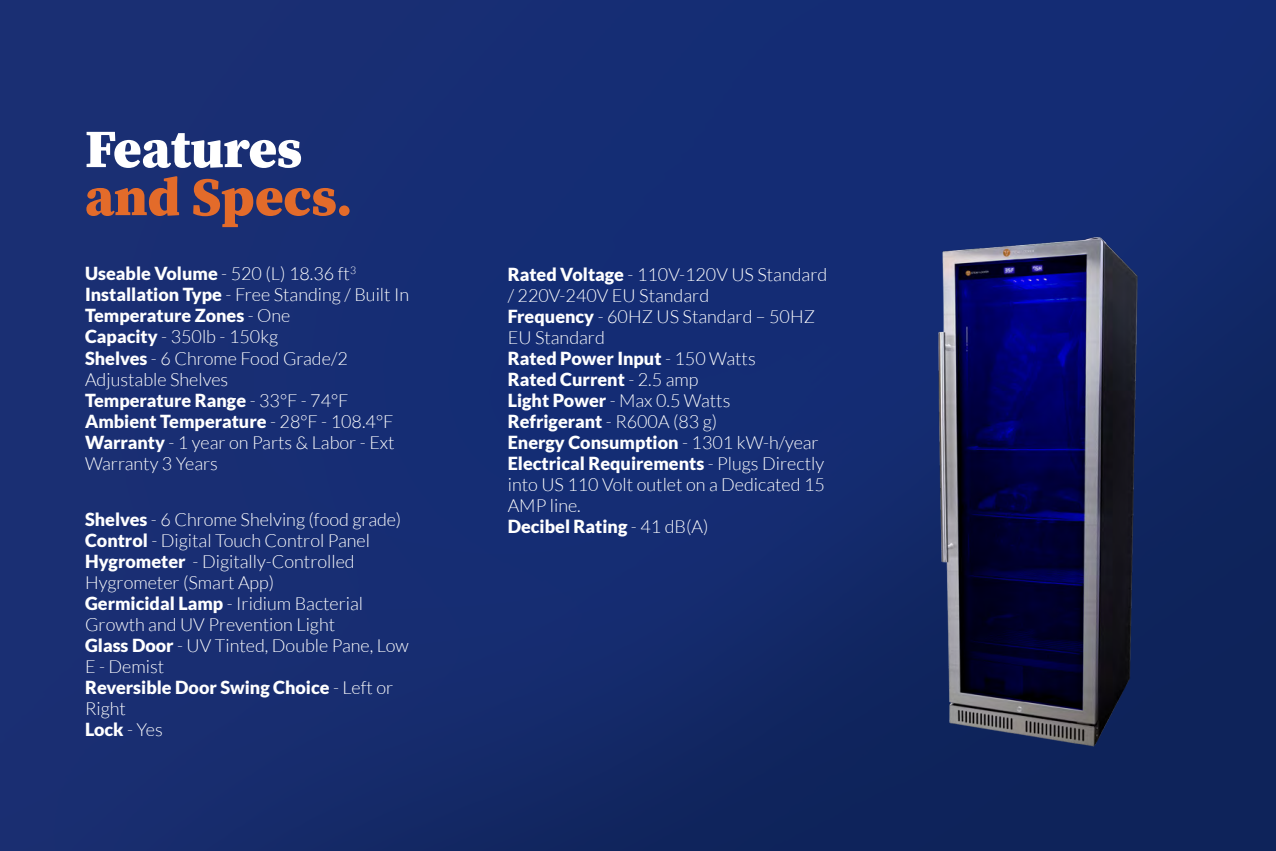
<style>
.page{position:relative;width:1276px;height:851px;background:#fff}
.page>*{position:absolute;margin:0;border:0;box-sizing:border-box;transform-origin:0 0}
.t1{font:900 54px/48px "Source Serif Pro";color:#e36b2a}
.t2{font:300 18px/21px "Lato";color:#fff}
.t3{font:900 18px/21px "Lato";color:#fff}
.s1{color:#fff}
.s2{font-weight:900}
.s3{font-weight:300}
</style>
<div class="page">
<img style="left:0;top:0;width:1276px;height:850px">
<img style="left:930px;top:208px;width:234px;height:554px">
<p class="t1" style="left:85px;top:124px;width:269px"><span class="s1">Features </span>and Specs.</p>
<p class="t2" style="left:85px;top:263px;width:273px"><span class="s2">Useable Volume</span> - 520 (L) 18.36 ft<sup>3</sup></p>
<p class="t2" style="left:85px;top:284px;width:326px"><span class="s2">Installation Type</span> - Free Standing / Built In</p>
<p class="t3" style="left:85px;top:305px;width:207px">Temperature Zones <span class="s3">- One</span></p>
<p class="t2" style="left:85px;top:326px;width:195px"><span class="s2">Capacity</span> - 350lb - 150kg</p>
<p class="t2" style="left:85px;top:347px;width:264px"><span class="s2">Shelves</span> - 6 Chrome Food Grade/2<br>Adjustable Shelves</p>
<p class="t3" style="left:85px;top:389px;width:265px">Temperature Range <span class="s3">- 33°F - 74°F</span></p>
<p class="t3" style="left:85px;top:410px;width:310px">Ambient Temperature <span class="s3">- 28°F - 108.4°F</span></p>
<p class="t2" style="left:85px;top:431px;width:311px"><span class="s2">Warranty</span> - 1 year on Parts &amp; Labor - Ext<br>Warranty 3 Years</p>
<p class="t2" style="left:85px;top:509px;width:318px"><span class="s2">Shelves</span> - 6 Chrome Shelving (food grade)</p>
<p class="t2" style="left:85px;top:530px;width:286px"><span class="s2">Control</span> - Digital Touch Control Panel</p>
<p class="t2" style="left:85px;top:551px;width:271px"><span class="s2">Hygrometer</span> - Digitally-Controlled<br>Hygrometer (Smart App)</p>
<p class="t2" style="left:85px;top:593px;width:280px"><span class="s2">Germicidal Lamp</span> - Iridium Bacterial<br>Growth and UV Prevention Light</p>
<p class="t2" style="left:85px;top:635px;width:325px"><span class="s2">Glass Door</span> - UV Tinted, Double Pane, Low<br>E - Demist</p>
<p class="t3" style="left:85px;top:676px;width:310px">Reversible Door Swing Choice <span class="s3">- Left or<br>Right</span></p>
<p class="t3" style="left:85px;top:718px;width:79px">Lock <span class="s3">- Yes</span></p>
<p class="t2" style="left:508px;top:263px;width:321px"><span class="s2">Rated Voltage</span> - 110V-120V US Standard / 220V-240V EU Standard</p>
<p class="t2" style="left:508px;top:305px;width:309px"><span class="s2">Frequency</span> - 60HZ US Standard – 50HZ<br>EU Standard</p>
<p class="t3" style="left:508px;top:347px;width:249px">Rated Power Input <span class="s3">- 150 Watts</span></p>
<p class="t3" style="left:508px;top:368px;width:192px">Rated Current <span class="s3">- 2.5 amp</span></p>
<p class="t2" style="left:508px;top:389px;width:224px"><span class="s2">Light Power</span> - Max 0.5 Watts</p>
<p class="t3" style="left:508px;top:410px;width:211px">Refrigerant <span class="s3">- R600A (83 g)</span></p>
<p class="t3" style="left:508px;top:431px;width:312px">Energy Consumption <span class="s3">- 1301 kW-h/year</span></p>
<p class="t2" style="left:508px;top:453px;width:319px;text-align:justify"><span class="s2">Electrical Requirements</span> - Plugs Directly into US 110 Volt outlet on a Dedicated 15<br>AMP line.</p>
<p class="t3" style="left:508px;top:515px;width:202px">Decibel Rating <span class="s3">- 41 dB(A)</span></p>
</div>
